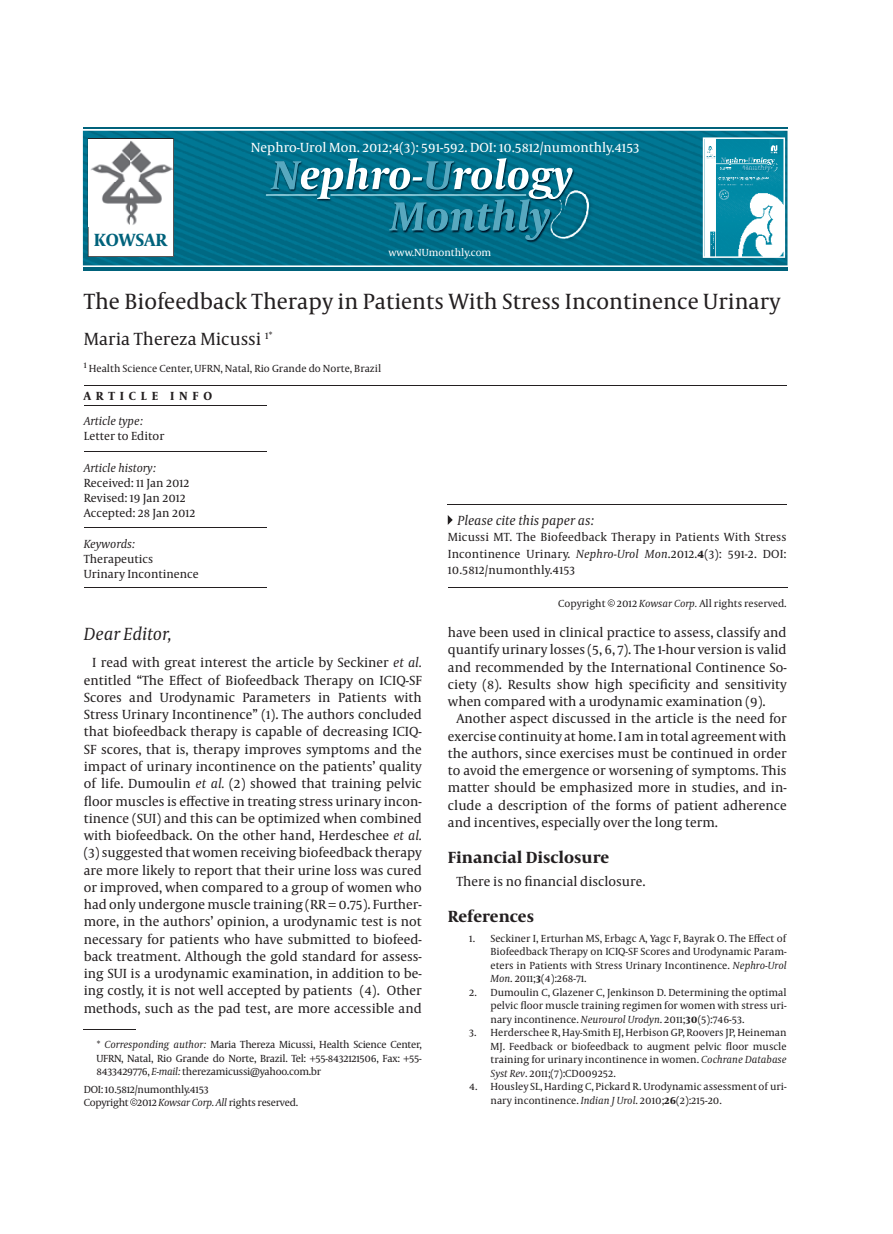
<style>
.page{position:relative;width:893px;height:1234px;background:#fff}
.page>*{position:absolute;margin:0;border:0;box-sizing:border-box;transform-origin:0 0}
.t1{font:22.5px "Capitolium News";color:#231f20}
.t2{font:18px "Capitolium News";color:#231f20}
.t3{font:italic 18px "Capitolium News";color:#231f20}
.t4{font:700 18px "Capitolium News";color:#00627b}
.t5{font:700 16.5px "Capitolium News";color:#231f20}
.t6{font:13.5px/17.2px "Capitolium News";color:#231f20;text-align:justify}
.t7{font:13.5px "Capitolium News";color:#fff}
.t8{font:italic 13.5px "Capitolium News";color:#231f20}
.t9{font:12px/15px "Capitolium News";color:#231f20}
.t10{font:italic 12px "Capitolium News";color:#231f20}
.t11{font:700 12px "Capitolium News";letter-spacing:.4em;color:#231f20}
.t12{font:10.5px/13.5px "Capitolium News";color:#231f20;text-align:justify}
.t13{font:10.5px/12.6px "Capitolium News";letter-spacing:-.025em;color:#231f20}
.t14{font:10.5px "Capitolium News";color:#fff}
.s1{font-style:italic}
.s2{font-weight:700}
</style>
<div class="page">
<img style="left:83px;top:131px;width:704px;height:134px">
<svg style="left:88px;top:138px;width:86px;height:119px"></svg>
<img style="left:89px;top:138px;width:84px;height:88px">
<hr style="left:83px;top:267px;width:704px;height:4px;background:#00627b">
<hr style="left:83px;top:128px;width:704px;height:1px;background:#00627b">
<svg style="left:703px;top:137px;width:82px;height:121px"></svg>
<hr style="left:84px;top:385px;width:702px;height:1px;background:#231f20">
<hr style="left:84px;top:527px;width:182px;height:1px;background:#231f20">
<hr style="left:84px;top:587px;width:182px;height:1px;background:#231f20">
<hr style="left:84px;top:451px;width:182px;height:1px;background:#231f20">
<hr style="left:84px;top:405px;width:182px;height:1px;background:#231f20">
<svg style="left:448px;top:515px;width:5px;height:10px"></svg>
<hr style="left:448px;top:587px;width:339px;height:1px;background:#231f20">
<hr style="left:448px;top:504px;width:339px;height:1px;background:#231f20">
<svg style="left:608px;top:599px;width:7px;height:7px"></svg>
<svg style="left:130px;top:1098px;width:7px;height:7px"></svg>
<hr style="left:84px;top:1028px;width:52px;height:1px;background:#231f20">
<p class="t7" style="left:251px;top:140px;width:390px">Nephro-Urol Mon. 2012;4(3): 591-592. DoI: 10.5812/numonthly.4153</p>
<h2 class="t4" style="left:94px;top:230px;width:75px">KOWSAR</h2>
<p class="t14" style="left:389px;top:247px;width:104px">www.NUmonthly.com</p>
<h1 class="t1" style="left:84px;top:289px;width:698px">The Biofeedback Therapy in Patients With Stress Incontinence Urinary</h1>
<h2 class="t2" style="left:84px;top:329px;width:190px">Maria Thereza Micussi <sup>1*</sup></h2>
<p class="t12" style="left:84px;top:362px;width:299px"><sup>1</sup> health Science Center, UFRN, Natal, Rio Grande do Norte, Brazil</p>
<p class="t11" style="left:84px;top:389px;width:130px">ARTICLE INFO</p>
<p class="t10" style="left:84px;top:414px;width:61px">Article type:</p>
<p class="t9" style="left:84px;top:429px;width:82px">letter to Editor</p>
<p class="t10" style="left:84px;top:461px;width:74px">Article history:</p>
<p class="t9" style="left:84px;top:475px;width:113px">Received: 11 Jan 2012<br>Revised: 19 Jan 2012<br>Accepted: 28 Jan 2012</p>
<p class="t10" style="left:84px;top:537px;width:53px">Keywords:</p>
<p class="t9" style="left:84px;top:551px;width:117px">Therapeutics<br>Urinary Incontinence</p>
<h2 class="t3" style="left:84px;top:624px;width:89px">Dear Editor,</h2>
<p class="t6" style="left:84px;top:654px;width:340px;text-indent:9px">I read with great interest the article by Seckiner <span class="s1">et al. </span>entitled “The Effect of Biofeedback Therapy on ICIQ-SF Scores and Urodynamic Parameters in Patients with Stress Urinary Incontinence” (1). The authors concluded that biofeedback therapy is capable of decreasing ICIQ-SF scores, that is, therapy improves symptoms and the impact of urinary incontinence on the patients’ quality of life. Dumoulin <span class="s1">et al.</span> (2) showed that training pelvic floor muscles is effective in treating stress urinary incon&shy;tinence (SUI) and this can be optimized when combined with biofeedback. on the other hand, herdeschee <span class="s1">et al. </span>(3) suggested that women receiving biofeedback therapy are more likely to report that their urine loss was cured or improved, when compared to a group of women who had only undergone muscle training (RR = 0.75). Further&shy;more, in the authors’ opinion, a urodynamic test is not necessary for patients who have submitted to biofeed&shy;back treatment. Although the gold standard for assess&shy;ing SUI is a urodynamic examination, in addition to be&shy;ing costly, it is not well accepted by patients (4). other methods, such as the pad test, are more accessible and</p>
<p class="t12" style="left:97px;top:1037px;width:327px">* <span class="s1">Corresponding author:</span> Maria Thereza Micussi, health Science Center, UFRN, Natal, Rio Grande do Norte, Brazil. Tel: +55-8432121506, Fax: +55- 8433429776, <span class="s1">E-mail:</span> therezamicussi@yahoo.com.br</p>
<p class="t13" style="left:84px;top:1083px;width:216px">DoI: 10.5812/numonthly.4153<br>Copyright <sup>c</sup> 2012 <span class="s1">Kowsar Corp. All</span> rights reserved.</p>
<p class="t8" style="left:457px;top:512px;width:138px">Please cite this paper as:</p>
<p class="t9" style="left:448px;top:529px;width:340px;line-height:16.5px;text-align:justify">Micussi MT. The Biofeedback Therapy in Patients With Stress Incontinence Urinary. <span class="s1">Nephro-Urol Mon</span>.2012.<span class="s2">4</span>(3): 591-2. DoI:<br>10.5812/numonthly.4153</p>
<p class="t12" style="left:558px;top:596px;width:230px">Copyright <sup>c</sup> 2012 <span class="s1">Kowsar Corp.</span> All rights reserved.</p>
<p class="t6" style="left:448px;top:624px;width:340px">have been used in clinical practice to assess, classify and quantify urinary losses (5, 6, 7). The 1-hour version is valid and recommended by the International Continence So&shy;ciety (8). Results show high specificity and sensitivity when compared with a urodynamic examination (9).</p>
<p class="t6" style="left:448px;top:710px;width:340px;text-indent:9px">Another aspect discussed in the article is the need for exercise continuity at home. I am in total agreement with the authors, since exercises must be continued in order to avoid the emergence or worsening of symptoms. This matter should be emphasized more in studies, and in&shy;clude a description of the forms of patient adherence and incentives, especially over the long term.</p>
<p class="t5" style="left:448px;top:847px;width:163px">Financial Disclosure</p>
<p class="t6" style="left:456px;top:873px;width:190px">There is no financial disclosure.</p>
<p class="t5" style="left:448px;top:907px;width:88px">References</p>
<p class="t12" style="left:490px;top:931px;width:298px;text-indent:-21px">1. Seckiner I, Erturhan MS, Erbagc A, Yagc F, Bayrak o. The Effect of Biofeedback Therapy on ICIQ-SF Scores and Urodynamic Param&shy;eters in Patients with Stress Urinary Incontinence. <span class="s1">Nephro-Urol Mon</span>. 2011;<span class="s2">3</span>(4):268-71.</p>
<p class="t12" style="left:490px;top:985px;width:298px;text-indent:-21px">2. Dumoulin C, Glazener C, Jenkinson D. Determining the optimal pelvic floor muscle training regimen for women with stress uri&shy;nary incontinence. <span class="s1">Neurourol Urodyn</span>. 2011;<span class="s2">30</span>(5):746-53.</p>
<p class="t12" style="left:490px;top:1025px;width:298px;text-indent:-21px">3. herderschee R, hay-Smith EJ, herbison GP, Roovers JP, heineman MJ. Feedback or biofeedback to augment pelvic floor muscle training for urinary incontinence in women. <span class="s1">Cochrane Database Syst Rev</span>. 2011;(7):CD009252.</p>
<p class="t12" style="left:490px;top:1079px;width:298px;text-indent:-21px">4. housley Sl, harding C, Pickard R. Urodynamic assessment of uri&shy;nary incontinence. <span class="s1">Indian J Urol</span>. 2010;<span class="s2">26</span>(2):215-20.</p>
</div>
